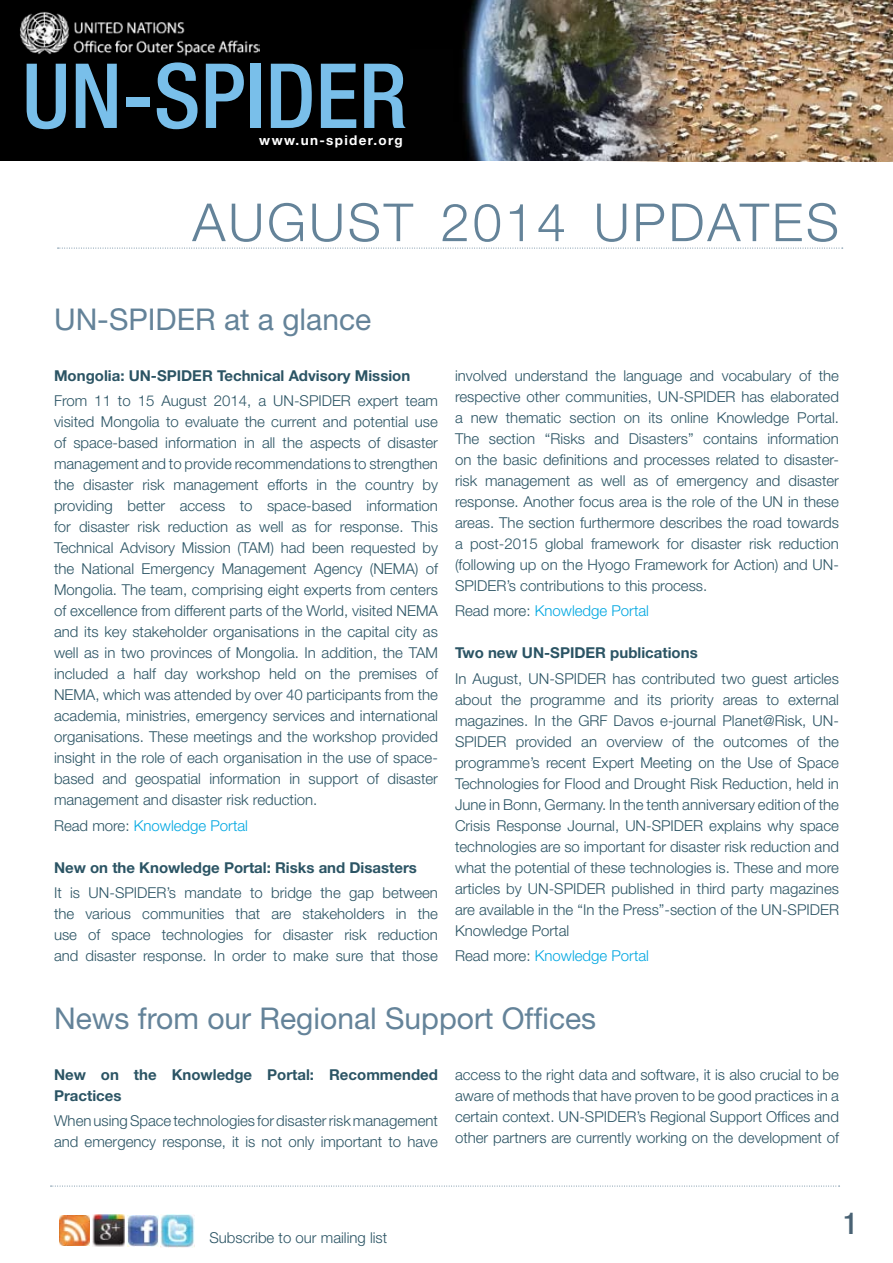
<style>
.page{position:relative;width:893px;height:1263px;background:#fff}
.page>*{position:absolute;margin:0;border:0;box-sizing:border-box;transform-origin:0 0}
.t1{font:500 condensed 90px "Helvetica Neue";color:#79bfea}
.t2{font:300 52.5px "Helvetica Neue";letter-spacing:.055em;color:#648399}
.t3{font:30px "Helvetica Neue";color:#648399}
.t4{font:500 condensed 30px "Helvetica Neue";color:#496274}
.t5{font:300 15px/21px "Helvetica Neue";color:#2b5464;text-align:justify}
.t6{font:700 15px/21px "Helvetica Neue";color:#2b5464}
.t7{font:300 15px "Helvetica Neue";color:#00a7e1}
.t8{font:700 13.5px "Helvetica Neue";letter-spacing:.1em;color:#fff}
.s1{color:#2b5464}
</style>
<div class="page">
<svg style="left:51px;top:1186px;width:789px;height:1px"></svg>
<img style="left:60px;top:1215px;width:29px;height:30px">
<img style="left:92px;top:1214px;width:33px;height:32px">
<img style="left:128px;top:1215px;width:31px;height:31px">
<img style="left:161px;top:1214px;width:34px;height:33px">
<div style="left:0;top:0;width:410px;height:161px;background:#000"></div>
<img style="left:410px;top:0;width:185px;height:161px">
<img style="left:595px;top:0;width:298px;height:162px">
<img style="left:19px;top:6px;width:241px;height:53px">
<svg style="left:58px;top:248px;width:785px;height:1px"></svg>
<h1 class="t1" style="left:22px;top:42px;width:387px">UN-SPIDER</h1>
<p class="t8" style="left:259px;top:131px;width:145px">www.un-spider.org</p>
<h2 class="t2" style="left:192px;top:190px;width:640px">august 2014 Updates</h2>
<h3 class="t3" style="left:54px;top:302px;width:319px">UN-SPIDER at a glance</h3>
<p class="t6" style="left:54px;top:365px;width:358px">Mongolia: UN-SPIDER Technical Advisory Mission</p>
<p class="t5" style="left:54px;top:390px;width:385px">From 11 to 15 August 2014, a UN-SPIDER expert team visited Mongolia to evaluate the current and potential use of space-based information in all the aspects of disaster management and to provide recommendations to strengthen the disaster risk management efforts in the country by providing better access to space-based information for disaster risk reduction as well as for response. This Technical Advisory Mission (TAM) had been requested by the National Emergency Management Agency (NEMA) of Mongolia. The team, comprising eight experts from centers of excellence from different parts of the World, visited NEMA and its key stakeholder organisations in the capital city as well as in two provinces of Mongolia. In addition, the TAM included a half day workshop held on the premises of NEMA, which was attended by over 40 participants from the academia, ministries, emergency services and international organisations. These meetings and the workshop provided insight in the role of each organisation in the use of space&shy;based and geospatial information in support of disaster management and disaster risk reduction.</p>
<p class="t7" style="left:54px;top:816px;width:195px"><span class="s1">Read more:</span> Knowledge Portal</p>
<p class="t6" style="left:54px;top:856px;width:364px">New on the Knowledge Portal: Risks and Disasters</p>
<p class="t5" style="left:54px;top:882px;width:385px">It is UN-SPIDER’s mandate to bridge the gap between the various communities that are stakeholders in the use of space technologies for disaster risk reduction and disaster response. In order to make sure that those</p>
<p class="t5" style="left:455px;top:365px;width:385px">involved understand the language and vocabulary of the respective other communities, UN-SPIDER has elaborated a new thematic section on its online Knowledge Portal.<br>The section “Risks and Disasters” contains information on the basic definitions and processes related to disaster&shy;risk management as well as of emergency and disaster response. Another focus area is the role of the UN in these areas. The section furthermore describes the road towards a post-2015 global framework for disaster risk reduction (following up on the Hyogo Framework for Action) and UN-SPIDER’s contributions to this process.</p>
<p class="t7" style="left:455px;top:602px;width:195px"><span class="s1">Read more:</span> Knowledge Portal</p>
<p class="t6" style="left:455px;top:642px;width:244px">Two new UN-SPIDER publications</p>
<p class="t5" style="left:455px;top:667px;width:385px">In August, UN-SPIDER has contributed two guest articles about the programme and its priority areas to external magazines. In the GRF Davos e-journal Planet@Risk, UN-SPIDER provided an overview of the outcomes of the programme’s recent Expert Meeting on the Use of Space Technologies for Flood and Drought Risk Reduction, held in June in Bonn, Germany. In the tenth anniversary edition of the Crisis Response Journal, UN-SPIDER explains why space technologies are so important for disaster risk reduction and what the potential of these technologies is. These and more articles by UN-SPIDER published in third party magazines are available in the “In the Press”-section of the UN-SPIDER Knowledge Portal</p>
<p class="t7" style="left:455px;top:946px;width:195px"><span class="s1">Read more:</span> Knowledge Portal</p>
<h3 class="t3" style="left:54px;top:1000px;width:544px">News from our Regional Support Offices</h3>
<p class="t6" style="left:54px;top:1063px;width:385px">New on the Knowledge Portal: Recommended<br>Practices</p>
<p class="t5" style="left:54px;top:1110px;width:385px">When using Space technologies for disaster risk management and emergency response, it is not only important to have</p>
<p class="t5" style="left:455px;top:1063px;width:385px">access to the right data and software, it is also crucial to be aware of methods that have proven to be good practices in a certain context. UN-SPIDER’s Regional Support Offices and other partners are currently working on the development of</p>
<p class="t5" style="left:209px;top:1227px;width:179px">Subscribe to our mailing list</p>
<h3 class="t4" style="left:843px;top:1206px;width:16px">1</h3>
</div>
